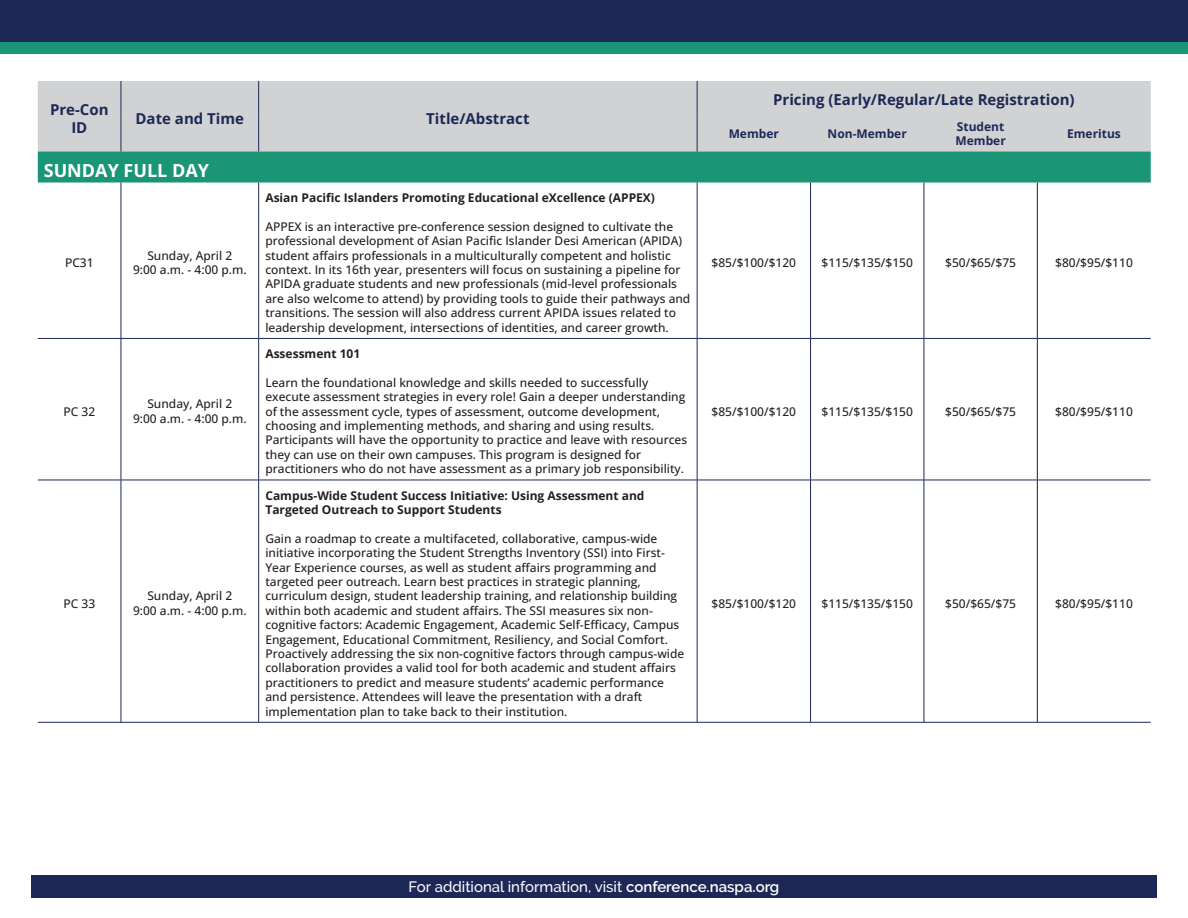
<style>
.page{position:relative;width:1188px;height:918px;background:#fff}
.page>*{position:absolute;margin:0;border:0;box-sizing:border-box;transform-origin:0 0}
.t1{font:700 18px "Open Sans";color:#fff}
.t2{font:700 15px "Open Sans";color:#1e2856}
.t3{font:500 15px "Raleway";color:#fff}
.t4{font:500 12px/14.4px "Open Sans";color:#231f20}
.t5{font:700 12px/14.4px "Open Sans";color:#231f20}
.t6{font:700 12px "Open Sans";color:#1e2856}
.s1{font-weight:600}
</style>
<div class="page">
<div style="left:31px;top:876px;width:1126px;height:22px;background:#1e2856"></div>
<div style="left:0;top:0;width:1188px;height:42px;background:#1e2856"></div>
<div style="left:0;top:42px;width:1188px;height:12px;background:#1a9575"></div>
<div style="left:38px;top:81px;width:1113px;height:70px;background:#d1d2d4"></div>
<div style="left:38px;top:151px;width:1113px;height:32px;background:#1a9575"></div>
<hr style="left:121px;top:81px;width:1px;height:31px;background:#1e2856">
<hr style="left:258px;top:81px;width:1px;height:31px;background:#1e2856">
<hr style="left:697px;top:81px;width:1px;height:31px;background:#1e2856">
<hr style="left:121px;top:112px;width:1px;height:39px;background:#1e2856">
<hr style="left:258px;top:112px;width:1px;height:39px;background:#1e2856">
<hr style="left:697px;top:112px;width:1px;height:39px;background:#1e2856">
<hr style="left:121px;top:183px;width:1px;height:155px;background:#1e2856">
<hr style="left:258px;top:183px;width:1px;height:155px;background:#1e2856">
<hr style="left:697px;top:183px;width:1px;height:155px;background:#1e2856">
<hr style="left:810px;top:183px;width:1px;height:155px;background:#1e2856">
<hr style="left:924px;top:183px;width:1px;height:155px;background:#1e2856">
<hr style="left:121px;top:339px;width:1px;height:141px;background:#1e2856">
<hr style="left:258px;top:339px;width:1px;height:141px;background:#1e2856">
<hr style="left:697px;top:339px;width:1px;height:141px;background:#1e2856">
<hr style="left:810px;top:339px;width:1px;height:141px;background:#1e2856">
<hr style="left:924px;top:339px;width:1px;height:141px;background:#1e2856">
<hr style="left:121px;top:480px;width:1px;height:242px;background:#1e2856">
<hr style="left:258px;top:480px;width:1px;height:242px;background:#1e2856">
<hr style="left:697px;top:480px;width:1px;height:242px;background:#1e2856">
<hr style="left:810px;top:480px;width:1px;height:242px;background:#1e2856">
<hr style="left:924px;top:480px;width:1px;height:242px;background:#1e2856">
<hr style="left:1037px;top:183px;width:1px;height:155px;background:#231f20">
<hr style="left:1037px;top:339px;width:1px;height:141px;background:#231f20">
<hr style="left:1037px;top:480px;width:1px;height:242px;background:#231f20">
<hr style="left:38px;top:722px;width:83px;height:1px;background:#1e2856">
<hr style="left:121px;top:722px;width:138px;height:1px;background:#1e2856">
<hr style="left:259px;top:722px;width:438px;height:1px;background:#1e2856">
<hr style="left:697px;top:722px;width:114px;height:1px;background:#1e2856">
<hr style="left:811px;top:722px;width:113px;height:1px;background:#1e2856">
<hr style="left:924px;top:722px;width:113px;height:1px;background:#1e2856">
<hr style="left:1037px;top:722px;width:114px;height:1px;background:#1e2856">
<hr style="left:38px;top:338px;width:83px;height:1px;background:#1e2856">
<hr style="left:121px;top:338px;width:138px;height:1px;background:#1e2856">
<hr style="left:259px;top:338px;width:438px;height:1px;background:#1e2856">
<hr style="left:697px;top:338px;width:114px;height:1px;background:#1e2856">
<hr style="left:811px;top:338px;width:113px;height:1px;background:#1e2856">
<hr style="left:924px;top:338px;width:113px;height:1px;background:#1e2856">
<hr style="left:1037px;top:338px;width:114px;height:1px;background:#1e2856">
<hr style="left:38px;top:480px;width:83px;height:1px;background:#1e2856">
<hr style="left:121px;top:480px;width:138px;height:1px;background:#1e2856">
<hr style="left:259px;top:480px;width:438px;height:1px;background:#1e2856">
<hr style="left:697px;top:480px;width:114px;height:1px;background:#1e2856">
<hr style="left:811px;top:480px;width:113px;height:1px;background:#1e2856">
<hr style="left:924px;top:480px;width:113px;height:1px;background:#1e2856">
<hr style="left:1037px;top:480px;width:114px;height:1px;background:#1e2856">
<p class="t2" style="left:50px;top:100px;width:60px">Pre-Con</p>
<p class="t2" style="left:71px;top:118px;width:18px">ID</p>
<p class="t2" style="left:136px;top:109px;width:110px">Date and Time</p>
<p class="t2" style="left:426px;top:109px;width:105px">Title/Abstract</p>
<p class="t1" style="left:44px;top:158px;width:167px">SUNDAY FULL DAY</p>
<p class="t4" style="left:65px;top:255px;width:30px">PC31</p>
<p class="t4" style="left:147px;top:248px;width:86px">Sunday, April 2</p>
<p class="t4" style="left:133px;top:262px;width:115px">9:00 a.m. - 4:00 p.m.</p>
<p class="t4" style="left:64px;top:404px;width:33px">PC 32</p>
<p class="t4" style="left:147px;top:397px;width:86px">Sunday, April 2</p>
<p class="t4" style="left:133px;top:411px;width:115px">9:00 a.m. - 4:00 p.m.</p>
<p class="t4" style="left:64px;top:596px;width:33px">PC 33</p>
<p class="t4" style="left:147px;top:588px;width:86px">Sunday, April 2</p>
<p class="t4" style="left:133px;top:603px;width:115px">9:00 a.m. - 4:00 p.m.</p>
<p class="t5" style="left:265px;top:190px;width:391px">Asian Pacific Islanders Promoting Educational eXcellence (APPEX)</p>
<p class="t4" style="left:265px;top:219px;width:426px">APPEX is an interactive pre-conference session designed to cultivate the professional development of Asian Pacific Islander Desi American (APIDA) student affairs professionals in a multiculturally competent and holistic context. In its 16th year, presenters will focus on sustaining a pipeline for APIDA graduate students and new professionals (mid-level professionals are also welcome to attend) by providing tools to guide their pathways and transitions. The session will also address current APIDA issues related to leadership development, intersections of identities, and career growth.</p>
<p class="t5" style="left:265px;top:346px;width:96px">Assessment 101</p>
<p class="t4" style="left:265px;top:375px;width:423px">Learn the foundational knowledge and skills needed to successfully execute assessment strategies in every role! Gain a deeper understanding of the assessment cycle, types of assessment, outcome development, choosing and implementing methods, and sharing and using results.<br>Participants will have the opportunity to practice and leave with resources they can use on their own campuses. This program is designed for practitioners who do not have assessment as a primary job responsibility.</p>
<p class="t5" style="left:265px;top:488px;width:381px">Campus-Wide Student Success Initiative: Using Assessment and<br>Targeted Outreach to Support Students</p>
<p class="t4" style="left:265px;top:531px;width:420px">Gain a roadmap to create a multifaceted, collaborative, campus-wide initiative incorporating the Student Strengths Inventory (SSI) into First-Year Experience courses, as well as student affairs programming and targeted peer outreach. Learn best practices in strategic planning, curriculum design, student leadership training, and relationship building within both academic and student affairs. The SSI measures six non&shy;cognitive factors: Academic Engagement, Academic Self-Efficacy, Campus Engagement, Educational Commitment, Resiliency, and Social Comfort.<br>Proactively addressing the six non-cognitive factors through campus-wide collaboration provides a valid tool for both academic and student affairs practitioners to predict and measure students’ academic performance and persistence. Attendees will leave the presentation with a draft implementation plan to take back to their institution.</p>
<p class="t2" style="left:773px;top:89px;width:303px">Pricing (Early/Regular/Late Registration)</p>
<p class="t6" style="left:729px;top:126px;width:52px">Member</p>
<p class="t6" style="left:828px;top:126px;width:81px">Non-Member</p>
<p class="t6" style="left:957px;top:118px;width:49px">Student</p>
<p class="t6" style="left:955px;top:133px;width:52px">Member</p>
<p class="t6" style="left:1067px;top:126px;width:55px">Emeritus</p>
<p class="t4" style="left:712px;top:255px;width:86px">$85/$100/$120</p>
<p class="t4" style="left:822px;top:255px;width:93px">$115/$135/$150</p>
<p class="t4" style="left:945px;top:255px;width:72px">$50/$65/$75</p>
<p class="t4" style="left:1055px;top:255px;width:79px">$80/$95/$110</p>
<p class="t4" style="left:712px;top:404px;width:86px">$85/$100/$120</p>
<p class="t4" style="left:822px;top:404px;width:93px">$115/$135/$150</p>
<p class="t4" style="left:945px;top:404px;width:72px">$50/$65/$75</p>
<p class="t4" style="left:1055px;top:404px;width:79px">$80/$95/$110</p>
<p class="t4" style="left:712px;top:596px;width:86px">$85/$100/$120</p>
<p class="t4" style="left:822px;top:596px;width:93px">$115/$135/$150</p>
<p class="t4" style="left:945px;top:596px;width:72px">$50/$65/$75</p>
<p class="t4" style="left:1055px;top:596px;width:79px">$80/$95/$110</p>
<p class="t3" style="left:409px;top:879px;width:372px">For additional information, visit <span class="s1">conference.naspa.org</span></p>
</div>
